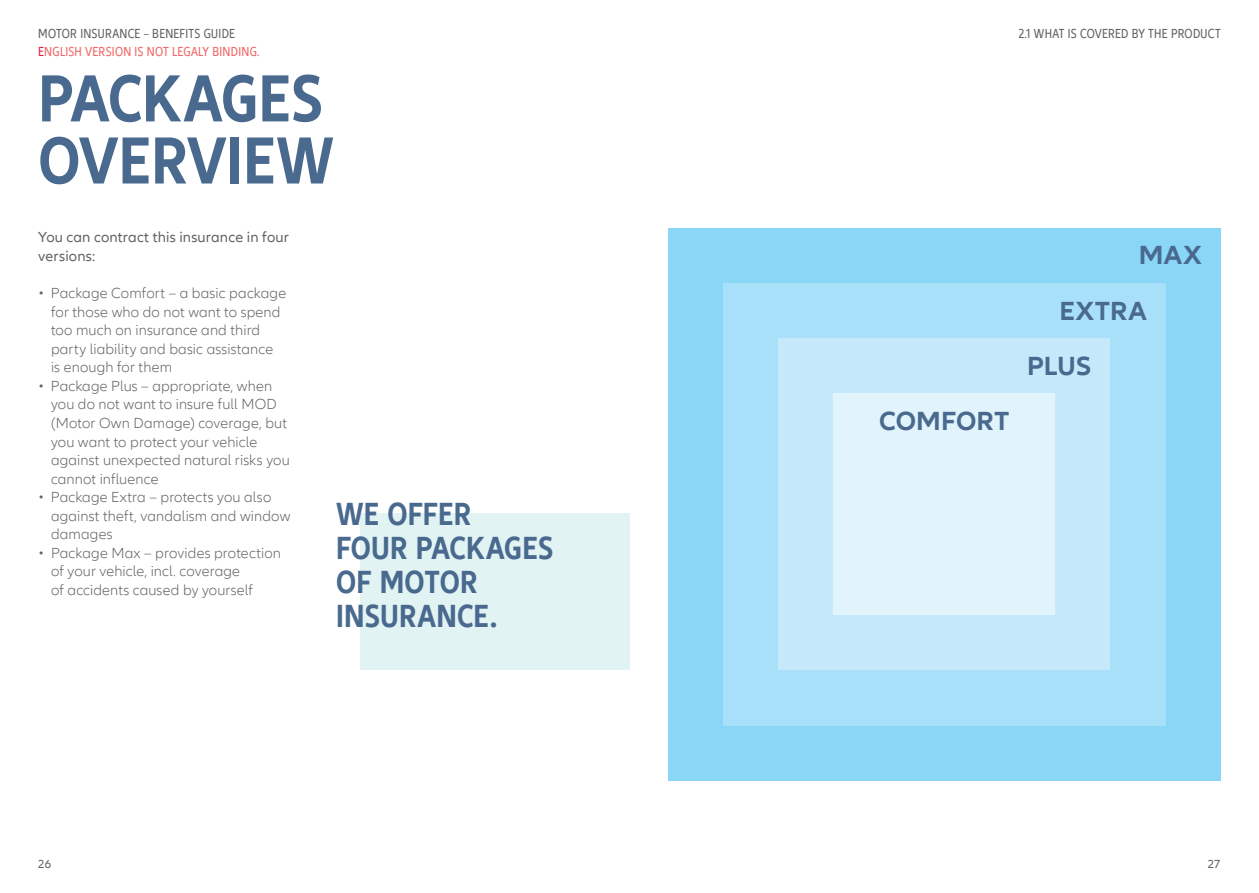
<style>
.page{position:relative;width:1259px;height:893px;background:#fff}
.page>*{position:absolute;margin:0;border:0;box-sizing:border-box;transform-origin:0 0}
.t1{font:700 condensed 69px/62.1px "Allianz Neo";color:#496a8e}
.t2{font:700 condensed 33px/33.8px "Allianz Neo";letter-spacing:.01em;color:#496a8e}
.t3{font:700 27px "Allianz Neo";letter-spacing:.01em;color:#496a8e}
.t4{font:300 15px/18.6px "Allianz Neo";letter-spacing:.01em;color:#636366}
.t5{font:15px/18.6px "Allianz Neo";letter-spacing:.015em;color:#636366}
.t6{font:condensed 13.5px "Allianz Neo";letter-spacing:.02em;color:#636366}
.t7{font:condensed 13.5px "Allianz Neo";letter-spacing:.02em;color:#f16667}
.t8{font:12px "Allianz Neo";color:#636366}
.s1{color:#ed1845}
</style>
<div class="page">
<div style="left:668px;top:228px;width:552px;height:552px;background:#89d6f7"></div>
<div style="left:723px;top:283px;width:442px;height:442px;background:#a9e0f9"></div>
<div style="left:778px;top:338px;width:332px;height:332px;background:#c5e9fa"></div>
<div style="left:833px;top:394px;width:221px;height:221px;background:#e1f4fc"></div>
<div style="left:360px;top:513px;width:269px;height:156px;background:#e2f3f4"></div>
<p class="t6" style="left:38px;top:26px;width:198px">MOTOR INSURANCE – BENEFITS GUIDE</p>
<p class="t6" style="left:1018px;top:26px;width:203px">2.1 WHAT IS COVERED BY THE PRODUCT</p>
<p class="t7" style="left:38px;top:43px;width:223px"><span class="s1">E</span>NGLISH VERSION IS NOT LEGALY BINDING.</p>
<h1 class="t1" style="left:38px;top:69px;width:297px">PACKAGES<br>OVERVIEW</h1>
<p class="t5" style="left:38px;top:228px;width:252px">You can contract this insurance in four versions:</p>
<p class="t4" style="left:51px;top:284px;width:237px;text-indent:-13px">• Package Comfort – a basic package for those who do not want to spend too much on insurance and third party liability and basic assistance<br>is enough for them</p>
<p class="t4" style="left:51px;top:377px;width:240px;text-indent:-13px">• Package Plus – appropriate, when you do not want to insure full MOD (Motor Own Damage) coverage, but you want to protect your vehicle against unexpected natural risks you cannot influence</p>
<p class="t4" style="left:51px;top:488px;width:241px;text-indent:-13px">• Package Extra – protects you also against theft, vandalism and window damages</p>
<p class="t4" style="left:51px;top:544px;width:231px;text-indent:-13px">• Package Max – provides protection of your vehicle, incl. coverage<br>of accidents caused by yourself</p>
<h2 class="t2" style="left:336px;top:498px;width:219px">WE OFFER<br>FOUR PACKAGES<br>OF MOTOR<br>INSURANCE.</h2>
<h3 class="t3" style="left:879px;top:405px;width:132px">COMFORT</h3>
<h3 class="t3" style="left:1138px;top:240px;width:65px">MAX</h3>
<h3 class="t3" style="left:1059px;top:295px;width:89px">EXTRA</h3>
<h3 class="t3" style="left:1027px;top:350px;width:66px">PLUS</h3>
<p class="t8" style="left:38px;top:857px;width:14px">26</p>
<p class="t8" style="left:1208px;top:857px;width:14px">27</p>
</div>
